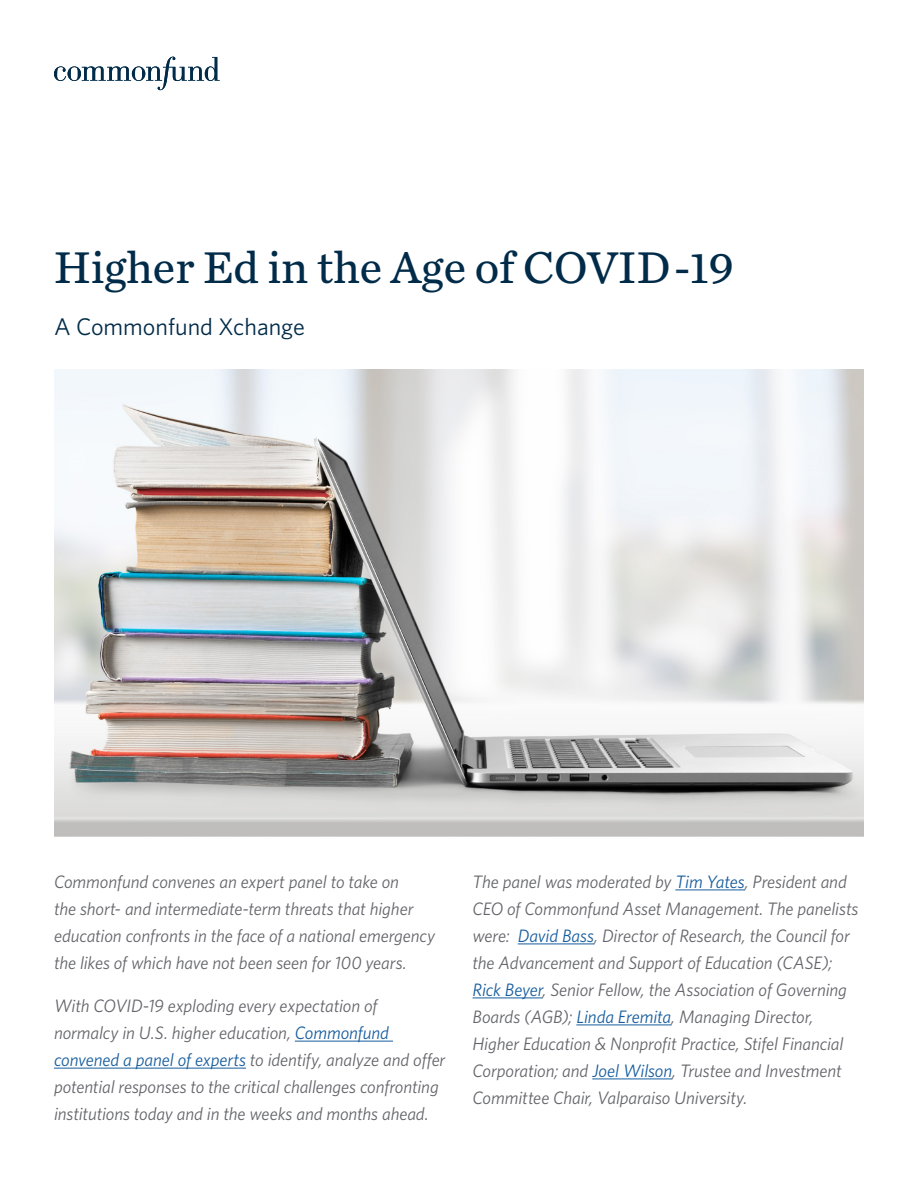
<style>
.page{position:relative;width:918px;height:1188px;background:#fff}
.page>*{position:absolute;margin:0;border:0;box-sizing:border-box;transform-origin:0 0}
.t1{font:46.5px "Chronicle Text G3";color:#002b49}
.t2{font:24px "Whitney";color:#002b49}
.t3{font:italic 18px/27px "Whitney";letter-spacing:-.005em;color:#64656a}
.s1{color:#175d9e}
</style>
<div class="page">
<hr style="left:295px;top:1041px;width:98px;height:1px;background:#175d9e">
<hr style="left:54px;top:1068px;width:192px;height:1px;background:#175d9e">
<hr style="left:675px;top:889px;width:70px;height:1px;background:#175d9e">
<hr style="left:518px;top:943px;width:76px;height:1px;background:#175d9e">
<hr style="left:472px;top:997px;width:71px;height:1px;background:#175d9e">
<hr style="left:576px;top:1024px;width:95px;height:1px;background:#175d9e">
<hr style="left:592px;top:1078px;width:80px;height:1px;background:#175d9e">
<svg style="left:54px;top:57px;width:166px;height:33px"></svg>
<img style="left:54px;top:369px;width:810px;height:467px">
<h1 class="t1" style="left:54px;top:233px;width:682px">Higher Ed in the Age of COVID-19</h1>
<h2 class="t2" style="left:54px;top:311px;width:252px">A Commonfund Xchange</h2>
<p class="t3" style="left:54px;top:868px;width:383px">Commonfund convenes an expert panel to take on<br>the short- and intermediate-term threats that higher education confronts in the face of a national emergency the likes of which have not been seen for 100 years.</p>
<p class="t3" style="left:54px;top:992px;width:393px">With COVID-19 exploding every expectation of normalcy in U.S. higher education, <span class="s1">Commonfund convened a panel of experts</span> to identify, analyze and offer potential responses to the critical challenges confronting institutions today and in the weeks and months ahead.</p>
<p class="t3" style="left:472px;top:868px;width:388px">The panel was moderated by <span class="s1">Tim Yates</span>, President and CEO of Commonfund Asset Management. The panelists were: <span class="s1">David Bass</span>, Director of Research, the Council for the Advancement and Support of Education (CASE); <span class="s1">Rick Beyer</span>, Senior Fellow, the Association of Governing Boards (AGB); <span class="s1">Linda Eremita</span>, Managing Director, Higher Education &amp; Nonprofit Practice, Stifel Financial Corporation; and <span class="s1">Joel Wilson</span>, Trustee and Investment Committee Chair, Valparaiso University.</p>
</div>
